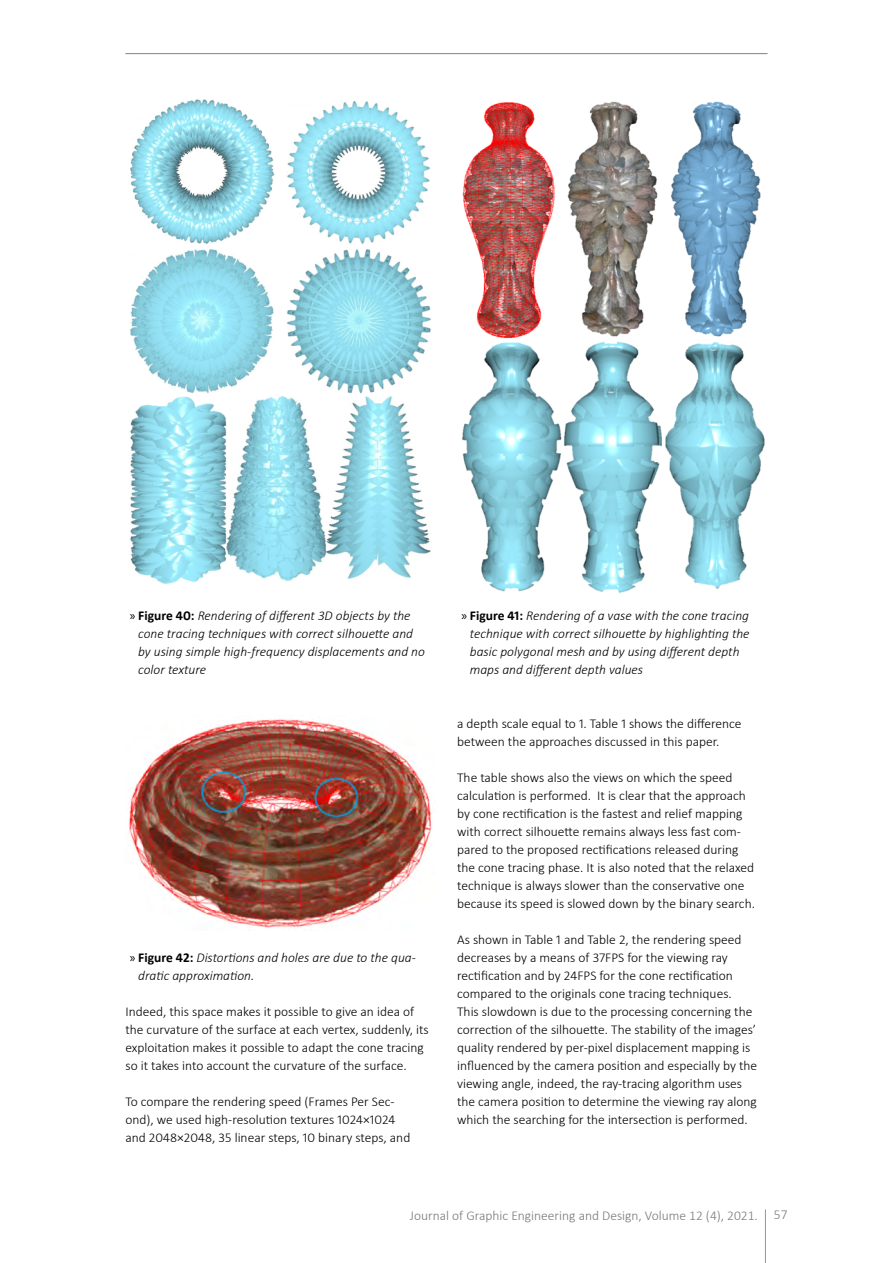
<style>
.page{position:relative;width:893px;height:1263px;background:#fff}
.page>*{position:absolute;margin:0;border:0;box-sizing:border-box;transform-origin:0 0}
.t1{font:300 13.5px/18px "Calibri";color:#000}
.t2{font:italic 300 13.5px/18px "Calibri";color:#000}
.t3{font:300 13.5px "Calibri";color:#77787b}
.s1{font-family:"Myriad Pro";font-weight:400;font-style:normal}
.s2{font-weight:700;font-style:normal}
</style>
<div class="page">
<hr style="left:765px;top:1209px;width:1px;height:54px;background:#939598">
<hr style="left:125px;top:53px;width:642px;height:1px;background:#808285">
<img style="left:130px;top:99px;width:301px;height:485px">
<img style="left:462px;top:101px;width:303px;height:492px">
<img style="left:125px;top:718px;width:307px;height:210px">
<p class="t2" style="left:138px;top:606px;width:288px;text-indent:-9px"><span class="s1">»</span> <span class="s2">Figure 40:</span> Rendering of different 3D objects by the cone tracing techniques with correct silhouette and by using simple high-frequency displacements and no color texture</p>
<p class="t2" style="left:470px;top:606px;width:281px;text-indent:-9px"><span class="s1">»</span> <span class="s2">Figure 41:</span> Rendering of a vase with the cone tracing technique with correct silhouette by highlighting the basic polygonal mesh and by using different depth maps and different depth values</p>
<p class="t2" style="left:138px;top:948px;width:279px;text-indent:-9px"><span class="s1">»</span> <span class="s2">Figure 42:</span> Distortions and holes are due to the qua&shy;dratic approximation.</p>
<p class="t1" style="left:125px;top:1002px;width:305px">Indeed, this space makes it possible to give an idea of the curvature of the surface at each vertex, suddenly, its exploitation makes it possible to adapt the cone tracing so it takes into account the curvature of the surface.</p>
<p class="t1" style="left:125px;top:1092px;width:286px">To compare the rendering speed (Frames Per Sec&shy;ond), we used high-resolution textures 1024×1024 and 2048×2048, 35 linear steps, 10 binary steps, and</p>
<p class="t1" style="left:457px;top:714px;width:286px">a depth scale equal to 1. Table 1 shows the difference between the approaches discussed in this paper.</p>
<p class="t1" style="left:457px;top:768px;width:299px">The table shows also the views on which the speed calculation is performed. It is clear that the approach by cone rectification is the fastest and relief mapping with correct silhouette remains always less fast com&shy;pared to the proposed rectifications released during the cone tracing phase. It is also noted that the relaxed technique is always slower than the conservative one because its speed is slowed down by the binary search.</p>
<p class="t1" style="left:457px;top:930px;width:302px">As shown in Table 1 and Table 2, the rendering speed decreases by a means of 37FPS for the viewing ray rectification and by 24FPS for the cone rectification compared to the originals cone tracing techniques.<br>This slowdown is due to the processing concerning the correction of the silhouette. The stability of the images’ quality rendered by per-pixel displacement mapping is influenced by the camera position and especially by the viewing angle, indeed, the ray-tracing algorithm uses the camera position to determine the viewing ray along which the searching for the intersection is performed.</p>
<p class="t3" style="left:410px;top:1207px;width:379px">Journal of Graphic Engineering and Design, Volume 12 (4), 2021. 57</p>
</div>
